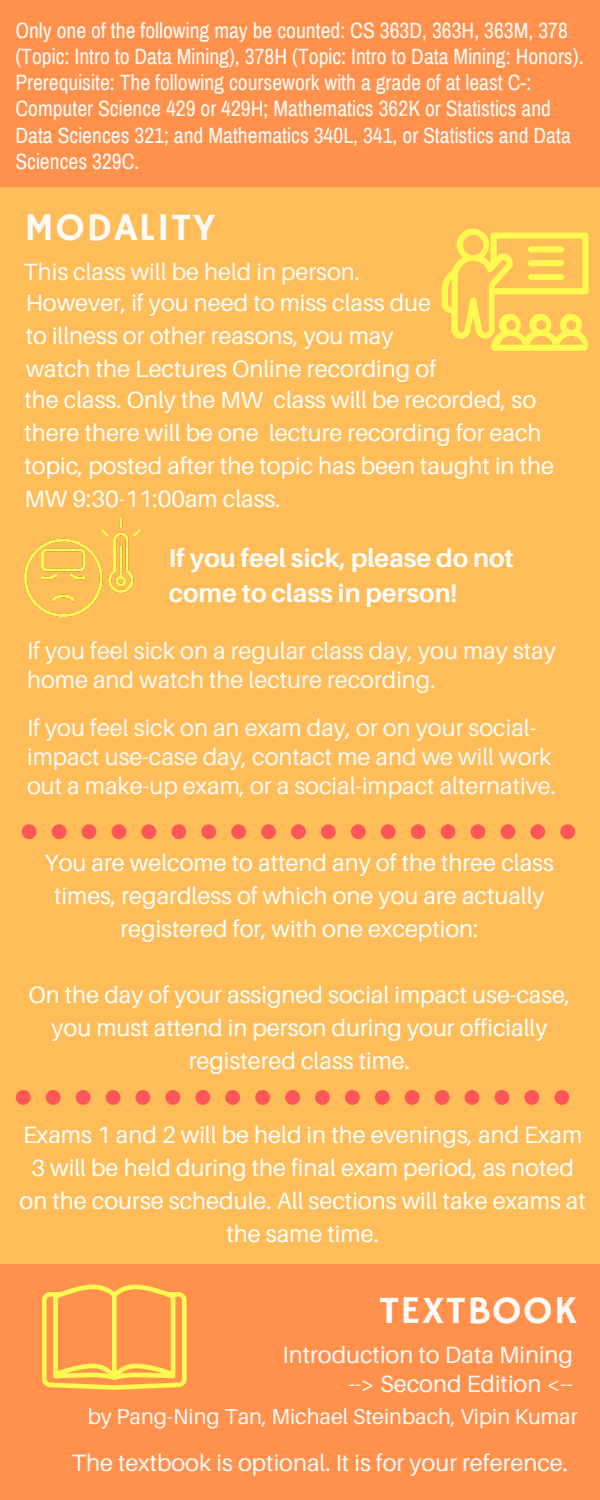
<style>
.page{position:relative;width:600px;height:1500px;background:#ff914d}
.page>*{position:absolute;margin:0;border:0;box-sizing:border-box;transform-origin:0 0}
.t1{font:41.3px "Hammersmith One";letter-spacing:.04em;color:#fffbf9}
.t2{font:39.3px "Hammersmith One";letter-spacing:.04em;color:#fffbf9}
.t3{font:700 25.6px/35.2px "Aileron";color:#fff}
.t4{font:23.6px/33px "Aileron";color:#fff;text-align:center}
.t5{font:23.6px/29.2px "Aileron";color:#fffbf9}
.t6{font:21.6px/26.2px "Archivo Narrow";color:#fffbf9}
.t7{font:21.6px "Aileron";color:#fffbf9}
</style>
<div class="page">
<div style="left:0;top:187px;width:600px;height:1077px;background:#ffbd59"></div>
<img style="left:25px;top:519px;width:115px;height:98px">
<svg style="left:442px;top:229px;width:147px;height:122px"></svg>
<div style="left:528px;top:246px;width:36px;height:6px;background:#fff952;border-radius:3px"></div>
<div style="left:528px;top:260px;width:36px;height:6px;background:#fff952;border-radius:3px"></div>
<div style="left:528px;top:274px;width:36px;height:6px;background:#fff952;border-radius:3px"></div>
<div style="left:171px;top:824px;width:15px;height:15px;background:#ff5757;border-radius:50%"></div>
<div style="left:201px;top:824px;width:15px;height:15px;background:#ff5757;border-radius:50%"></div>
<div style="left:141px;top:824px;width:15px;height:15px;background:#ff5757;border-radius:50%"></div>
<div style="left:261px;top:824px;width:15px;height:15px;background:#ff5757;border-radius:50%"></div>
<svg style="left:22px;top:824px;width:15px;height:15px"></svg>
<div style="left:291px;top:824px;width:15px;height:15px;background:#ff5757;border-radius:50%"></div>
<div style="left:52px;top:824px;width:15px;height:15px;background:#ff5757;border-radius:50%"></div>
<div style="left:82px;top:824px;width:14px;height:15px;background:#ff5757;border-radius:50%"></div>
<div style="left:111px;top:824px;width:15px;height:15px;background:#ff5757;border-radius:50%"></div>
<div style="left:231px;top:824px;width:15px;height:15px;background:#ff5757;border-radius:50%"></div>
<div style="left:471px;top:824px;width:14px;height:15px;background:#ff5757;border-radius:50%"></div>
<div style="left:500px;top:824px;width:15px;height:15px;background:#ff5757;border-radius:50%"></div>
<div style="left:530px;top:824px;width:15px;height:15px;background:#ff5757;border-radius:50%"></div>
<div style="left:560px;top:824px;width:15px;height:15px;background:#ff5757;border-radius:50%"></div>
<div style="left:441px;top:824px;width:14px;height:15px;background:#ff5757;border-radius:50%"></div>
<div style="left:351px;top:824px;width:15px;height:15px;background:#ff5757;border-radius:50%"></div>
<div style="left:381px;top:824px;width:15px;height:15px;background:#ff5757;border-radius:50%"></div>
<div style="left:321px;top:824px;width:15px;height:15px;background:#ff5757;border-radius:50%"></div>
<div style="left:411px;top:824px;width:15px;height:15px;background:#ff5757;border-radius:50%"></div>
<svg style="left:42px;top:1285px;width:145px;height:105px"></svg>
<div style="left:165px;top:1090px;width:15px;height:15px;background:#ff5757;border-radius:50%"></div>
<div style="left:195px;top:1090px;width:15px;height:15px;background:#ff5757;border-radius:50%"></div>
<div style="left:136px;top:1090px;width:14px;height:15px;background:#ff5757;border-radius:50%"></div>
<div style="left:255px;top:1090px;width:15px;height:15px;background:#ff5757;border-radius:50%"></div>
<svg style="left:16px;top:1090px;width:15px;height:15px"></svg>
<div style="left:285px;top:1090px;width:15px;height:15px;background:#ff5757;border-radius:50%"></div>
<div style="left:46px;top:1090px;width:15px;height:15px;background:#ff5757;border-radius:50%"></div>
<div style="left:76px;top:1090px;width:15px;height:15px;background:#ff5757;border-radius:50%"></div>
<div style="left:106px;top:1090px;width:14px;height:15px;background:#ff5757;border-radius:50%"></div>
<div style="left:225px;top:1090px;width:15px;height:15px;background:#ff5757;border-radius:50%"></div>
<div style="left:465px;top:1090px;width:14px;height:15px;background:#ff5757;border-radius:50%"></div>
<div style="left:495px;top:1090px;width:14px;height:15px;background:#ff5757;border-radius:50%"></div>
<div style="left:524px;top:1090px;width:15px;height:15px;background:#ff5757;border-radius:50%"></div>
<div style="left:554px;top:1090px;width:15px;height:15px;background:#ff5757;border-radius:50%"></div>
<div style="left:435px;top:1090px;width:15px;height:15px;background:#ff5757;border-radius:50%"></div>
<div style="left:345px;top:1090px;width:15px;height:15px;background:#ff5757;border-radius:50%"></div>
<div style="left:375px;top:1090px;width:15px;height:15px;background:#ff5757;border-radius:50%"></div>
<div style="left:315px;top:1090px;width:15px;height:15px;background:#ff5757;border-radius:50%"></div>
<div style="left:405px;top:1090px;width:15px;height:15px;background:#ff5757;border-radius:50%"></div>
<p class="t6" style="left:15px;top:17px;width:570px">Only one of the following may be counted: CS 363D, 363H, 363M, 378 (Topic: Intro to Data Mining), 378H (Topic: Intro to Data Mining: Honors).</p>
<p class="t6" style="left:15px;top:70px;width:557px">Prerequisite: The following coursework with a grade of at least C-:<br>Computer Science 429 or 429H; Mathematics 362K or Statistics and Data Sciences 321; and Mathematics 340L, 341, or Statistics and Data Sciences 329C.</p>
<p class="t2" style="left:25px;top:204px;width:193px">MODALITY</p>
<p class="t5" style="left:23px;top:256px;width:338px">This class will be held in person.</p>
<p class="t4" style="left:26px;top:285px;width:412px;text-align:left">However, if you need to miss class due to illness or other reasons, you may watch the Lectures Online recording of</p>
<p class="t4" style="left:25px;top:382px;width:531px;text-align:left">the class. Only the MW class will be recorded, so there there will be one lecture recording for each topic, posted after the topic has been taught in the MW 9:30-11:00am class.</p>
<p class="t3" style="left:169px;top:540px;width:347px">If you feel sick, please do not come to class in person!</p>
<p class="t5" style="left:27px;top:636px;width:530px">If you feel sick on a regular class day, you may stay home and watch the lecture recording.</p>
<p class="t5" style="left:27px;top:712px;width:530px">If you feel sick on an exam day, or on your social&shy;impact use-case day, contact me and we will work out a make-up exam, or a social-impact alternative.</p>
<p class="t4" style="left:45px;top:846px;width:510px">You are welcome to attend any of the three class times, regardless of which one you are actually registered for, with one exception:</p>
<p class="t4" style="left:28px;top:978px;width:544px">On the day of your assigned social impact use-case, you must attend in person during your officially registered class time.</p>
<p class="t4" style="left:20px;top:1118px;width:568px">Exams 1 and 2 will be held in the evenings, and Exam 3 will be held during the final exam period, as noted on the course schedule. All sections will take exams at the same time.</p>
<p class="t2" style="left:379px;top:1288px;width:199px">TEXTBOOK</p>
<p class="t5" style="left:283px;top:1340px;width:292px">Introduction to Data Mining</p>
<p class="t5" style="left:348px;top:1368px;width:226px">--&gt; Second Edition &lt;--</p>
<p class="t7" style="left:88px;top:1403px;width:492px">by Pang-Ning Tan, Michael Steinbach, Vipin Kumar</p>
<p class="t5" style="left:72px;top:1447px;width:498px">The textbook is optional. It is for your reference.</p>
<p class="t1" style="left:100px;top:1424px;width:425px">ACADEMIC INTEGRITY</p>
</div>
